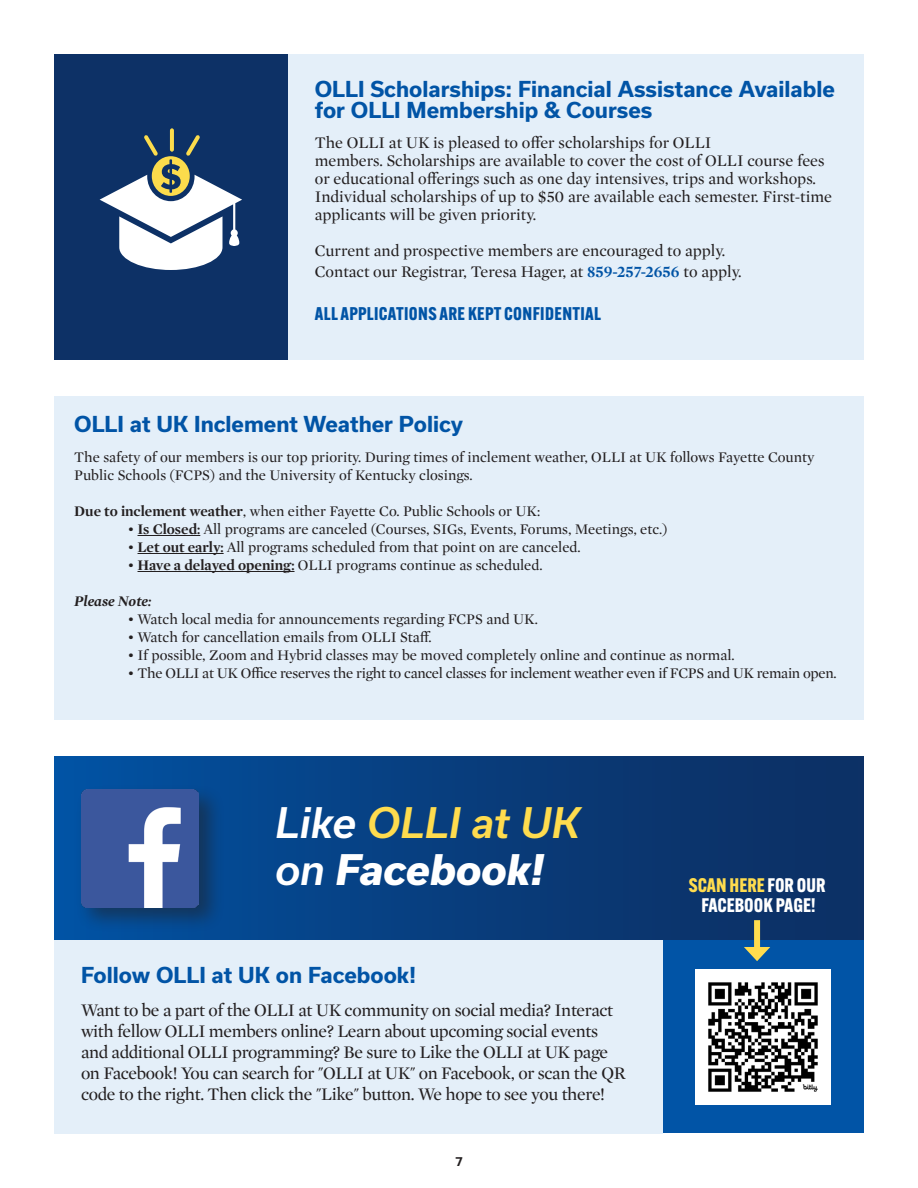
<style>
.page{position:relative;width:918px;height:1188px;background:#fff}
.page>*{position:absolute;margin:0;border:0;box-sizing:border-box;transform-origin:0 0}
.t1{font:italic 500 40.2px "Usual";color:#ffdc4e}
.t2{font:italic 800 40.2px "Usual";color:#fff}
.Usual_Font_-_Small{font:700 21px/21px "Usual";color:#0154a6}
.t3{font:700 19.2px "Alternate Gothic ATF";color:#ffdc4e}
.t4{font:700 19.2px "Alternate Gothic ATF";color:#fff}
.Mercury_Display_Paragraph_12pt{font:18px/21px "Mercury Display";letter-spacing:-.02em;color:#231f20}
.Alternative_Gothic_Small_Heading{font:700 18px "Alternate Gothic ATF";letter-spacing:.02em;color:#0154a6}
.Mercury_Display_Paragraph_12pt-2{font:16.5px/18px "Mercury Display";color:#231f20}
.Mercury_Display_Paragraph_12pt-3{font:15px/18px "Mercury Display";color:#231f20}
.Mercury_Display_Paragraph_12pt-4{font:15px "Mercury Display";letter-spacing:-.02em;color:#231f20}
.Mercury_Display_Paragraph_12pt-5{font:italic 700 15px "Mercury Display";color:#231f20}
.t5{font:700 12px "Usual";color:#231f20}
.s1{font-weight:700;color:#0154a6}
.s2{font-weight:700}
.s3{font-family:"Usual"}
.s4{color:#fff}
.s5{font-weight:500}
</style>
<div class="page">
<div style="left:54px;top:756px;width:810px;height:185px;background:linear-gradient(to right,#0151a0,#0e2d5f)"></div>
<div style="left:662px;top:941px;width:202px;height:192px;background:#0154a6"></div>
<img style="left:695px;top:969px;width:136px;height:136px">
<div style="left:75px;top:784px;width:150px;height:149px;background:#231f20;opacity:.5"></div>
<img style="left:81px;top:789px;width:118px;height:118px">
<div style="left:54px;top:941px;width:608px;height:193px;background:#e4eff9"></div>
<div style="left:288px;top:54px;width:576px;height:306px;background:#e4eff9"></div>
<div style="left:54px;top:396px;width:810px;height:323px;background:#e4eff9"></div>
<hr style="left:138px;top:535px;width:62px;height:1px;background:#231f20">
<hr style="left:138px;top:553px;width:86px;height:1px;background:#231f20">
<hr style="left:138px;top:571px;width:157px;height:1px;background:#231f20">
<div style="left:754px;top:920px;width:6px;height:32px;background:#ffdc4e"></div>
<svg style="left:744px;top:947px;width:26px;height:14px"></svg>
<div style="left:54px;top:54px;width:234px;height:306px;background:#0d3166"></div>
<svg style="left:170px;top:128px;width:4px;height:24px"></svg>
<svg style="left:100px;top:135px;width:142px;height:135px"></svg>
<p class="Usual_Font_-_Small" style="left:315px;top:78px;width:522px">OLLI Scholarships: Financial Assistance Available for OLLI Membership &amp; Courses</p>
<p class="Mercury_Display_Paragraph_12pt-2" style="left:315px;top:133px;width:519px">The OLLI at UK is pleased to offer scholarships for OLLI<br>members. Scholarships are available to cover the cost of OLLI course fees or educational offerings such as one day intensives, trips and workshops.<br>Individual scholarships of up to $50 are available each semester. First-time applicants will be given priority.</p>
<p class="Mercury_Display_Paragraph_12pt-2" style="left:315px;top:241px;width:412px">Current and prospective members are encouraged to apply.</p>
<p class="Mercury_Display_Paragraph_12pt-2" style="left:315px;top:262px;width:429px">Contact our Registrar, Teresa Hager, at <span class="s1">859-257-2656</span> to apply.</p>
<p class="Alternative_Gothic_Small_Heading" style="left:315px;top:303px;width:288px">ALL APPLICATIONS ARE KEPT CONFIDENTIAL</p>
<p class="Usual_Font_-_Small" style="left:74px;top:414px;width:390px">OLLI at UK Inclement Weather Policy</p>
<p class="Mercury_Display_Paragraph_12pt-3" style="left:74px;top:447px;width:742px">The safety of our members is our top priority. During times of inclement weather, OLLI at UK follows Fayette County<br>Public Schools (FCPS) and the University of Kentucky closings.</p>
<p class="Mercury_Display_Paragraph_12pt-3" style="left:74px;top:501px;width:467px"><span class="s2">Due to inclement weather</span>, when either Fayette Co. Public Schools or UK:</p>
<p class="Mercury_Display_Paragraph_12pt-3" style="left:128px;top:519px;width:541px"><span class="s3">•</span> <span class="s2">Is Closed:</span> All programs are canceled (Courses, SIGs, Events, Forums, Meetings, etc.)</p>
<p class="Mercury_Display_Paragraph_12pt-3" style="left:128px;top:537px;width:454px"><span class="s3">•</span> <span class="s2">Let out early:</span> All programs scheduled from that point on are canceled.</p>
<p class="Mercury_Display_Paragraph_12pt-3" style="left:128px;top:555px;width:416px"><span class="s3">•</span> <span class="s2">Have a delayed opening:</span> OLLI programs continue as scheduled.</p>
<p class="Mercury_Display_Paragraph_12pt-5" style="left:74px;top:590px;width:79px">Please Note:</p>
<p class="Mercury_Display_Paragraph_12pt-3" style="left:128px;top:609px;width:411px"><span class="s3">•</span> Watch local media for announcements regarding FCPS and UK.</p>
<p class="Mercury_Display_Paragraph_12pt-3" style="left:128px;top:627px;width:305px"><span class="s3">•</span> Watch for cancellation emails from OLLI Staff.</p>
<p class="Mercury_Display_Paragraph_12pt-3" style="left:128px;top:645px;width:608px"><span class="s3">•</span> If possible, Zoom and Hybrid classes may be moved completely online and continue as normal.</p>
<p class="Mercury_Display_Paragraph_12pt-4" style="left:128px;top:663px;width:710px"><span class="s3">•</span> The OLLI at UK Office reserves the right to cancel classes for inclement weather even if FCPS and UK remain open.</p>
<p class="t1" style="left:275px;top:800px;width:306px"><span class="s4">Like</span> OLLI at UK</p>
<p class="t2" style="left:275px;top:847px;width:270px"><span class="s5">on</span> Facebook!</p>
<p class="Usual_Font_-_Small" style="left:81px;top:965px;width:337px">Follow OLLI at UK on Facebook!</p>
<p class="Mercury_Display_Paragraph_12pt" style="left:81px;top:999px;width:546px">Want to be a part of the OLLI at UK community on social media? Interact with fellow OLLI members online? Learn about upcoming social events and additional OLLI programming? Be sure to Like the OLLI at UK page on Facebook! You can search for "OLLI at UK" on Facebook, or scan the QR code to the right. Then click the "Like" button. We hope to see you there!</p>
<p class="t5" style="left:455px;top:1154px;width:9px">7</p>
<p class="t3" style="left:689px;top:873px;width:138px">SCAN HERE <span class="s4">FOR OUR</span></p>
<p class="t4" style="left:702px;top:893px;width:115px">FACEBOOK PAGE!</p>
</div>
